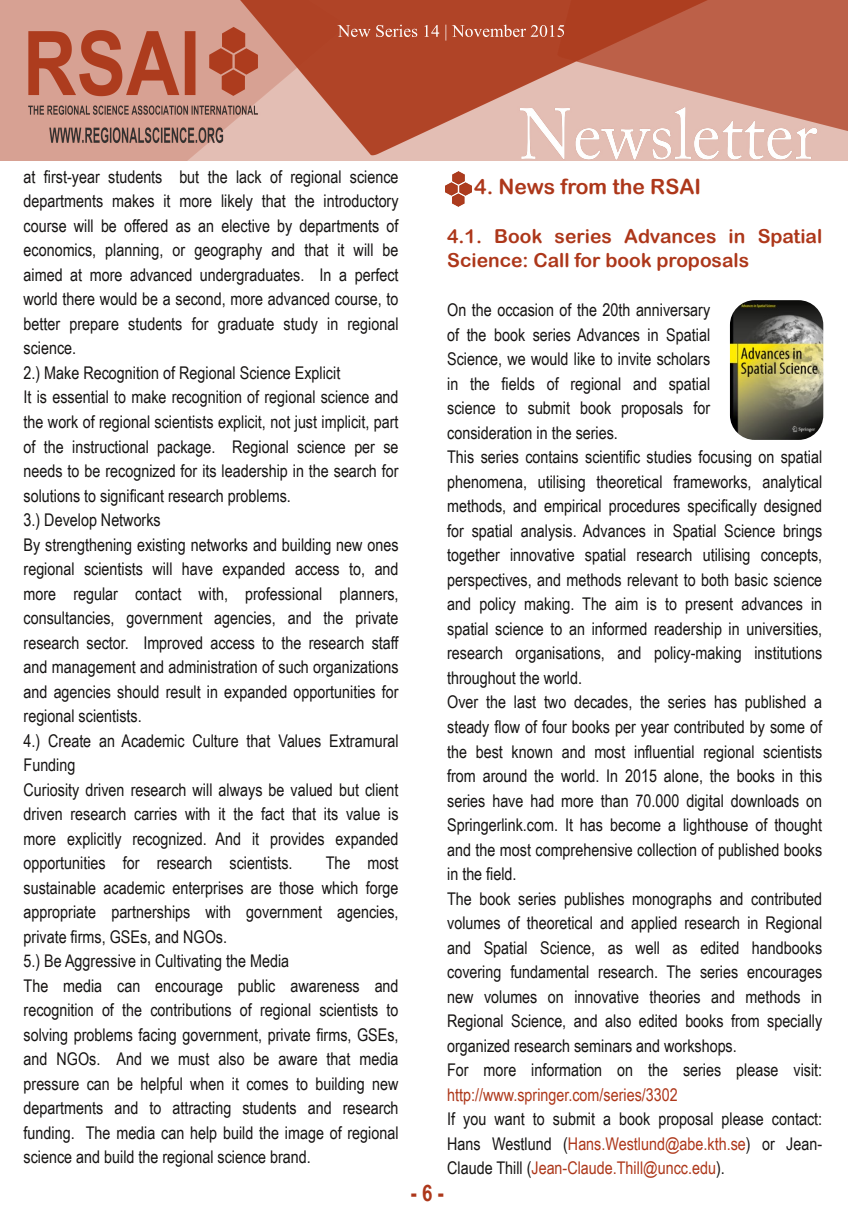
<style>
.page{position:relative;width:848px;height:1225px;background:#fff}
.page>*{position:absolute;margin:0;border:0;box-sizing:border-box;transform-origin:0 0}
.t1{font:700 22.75px "Arial Narrow";color:#ad371a}
.t2{font:21px "Arial Rounded MT Bold";color:#ad371a}
.t3{font:19.25px/24.5px "Arial Rounded MT Bold";color:#ad371a}
.t4{font:17.5px/24.5px "Arial Narrow";color:#161413}
.t5{font:17.5px "Arial Narrow";color:#ad371a}
.s1{color:#ad371a}
</style>
<div class="page">
<img style="left:0;top:0;width:848px;height:160px">
<svg style="left:337px;top:25px;width:80px;height:12px"></svg>
<svg style="left:424px;top:25px;width:15px;height:12px"></svg>
<svg style="left:445px;top:25px;width:1px;height:16px"></svg>
<svg style="left:452px;top:25px;width:112px;height:12px"></svg>
<img style="left:730px;top:300px;width:93px;height:140px;border-radius:25px">
<img style="left:446px;top:171px;width:25px;height:36px">
<p class="t4" style="left:24px;top:164px;width:376px">at first-year students but the lack of regional science departments makes it more likely that the introductory course will be offered as an elective by departments of economics, planning, or geography and that it will be aimed at more advanced undergraduates. In a perfect world there would be a second, more advanced course, to better prepare students for graduate study in regional science.<br>2.) Make Recognition of Regional Science Explicit<br>It is essential to make recognition of regional science and the work of regional scientists explicit, not just implicit, part of the instructional package. Regional science per se needs to be recognized for its leadership in the search for solutions to significant research problems.<br>3.) Develop Networks<br>By strengthening existing networks and building new ones regional scientists will have expanded access to, and more regular contact with, professional planners, consultancies, government agencies, and the private research sector. Improved access to the research staff and management and administration of such organizations and agencies should result in expanded opportunities for regional scientists.<br>4.) Create an Academic Culture that Values Extramural Funding<br>Curiosity driven research will always be valued but client driven research carries with it the fact that its value is more explicitly recognized. And it provides expanded opportunities for research scientists.</p>
<p class="t4" style="left:24px;top:850px;width:376px;text-indent:302px">The most sustainable academic enterprises are those which forge appropriate partnerships with government agencies, private firms, GSEs, and NGOs.<br>5.) Be Aggressive in Cultivating the Media<br>The media can encourage public awareness and recognition of the contributions of regional scientists to solving problems facing government, private firms, GSEs, and NGOs. And we must also be aware that media pressure can be helpful when it comes to building new departments and to attracting students and research funding. The media can help build the image of regional science and build the regional science brand.</p>
<p class="t2" style="left:474px;top:174px;width:228px">4. News from the RSAI</p>
<p class="t3" style="left:447px;top:223px;width:376px">4.1. Book series Advances in Spatial<br>Science: Call for book proposals</p>
<p class="t4" style="left:447px;top:298px;width:376px">On the occasion of the 20th anniversary<br>of the book series Advances in Spatial<br>Science, we would like to invite scholars<br>in the fields of regional and spatial<br>science to submit book proposals for<br>consideration in the series.<br>This series contains scientific studies focusing on spatial phenomena, utilising theoretical frameworks, analytical methods, and empirical procedures specifically designed for spatial analysis. Advances in Spatial Science brings together innovative spatial research utilising concepts, perspectives, and methods relevant to both basic science and policy making. The aim is to present advances in spatial science to an informed readership in universities, research organisations, and policy-making institutions throughout the world.<br>Over the last two decades, the series has published a steady flow of four books per year contributed by some of the best known and most influential regional scientists from around the world. In 2015 alone, the books in this series have had more than 70.000 digital downloads on Springerlink.com. It has become a lighthouse of thought and the most comprehensive collection of published books in the field.<br>The book series publishes monographs and contributed volumes of theoretical and applied research in Regional and Spatial Science, as well as edited handbooks covering fundamental research. The series encourages new volumes on innovative theories and methods in Regional Science, and also edited books from specially organized research seminars and workshops.<br>For more information on the series please visit:</p>
<p class="t5" style="left:447px;top:1084px;width:232px">http://www.springer.com/series/3302</p>
<p class="t4" style="left:447px;top:1106px;width:376px;text-align:justify">If you want to submit a book proposal please contact:<br>Hans Westlund (<span class="s1">Hans.Westlund@abe.kth.se</span>) or Jean-Claude Thill (<span class="s1">Jean-Claude.Thill@uncc.edu</span>).</p>
<h1 class="t1" style="left:411px;top:1179px;width:35px">-6-</h1>
</div>
